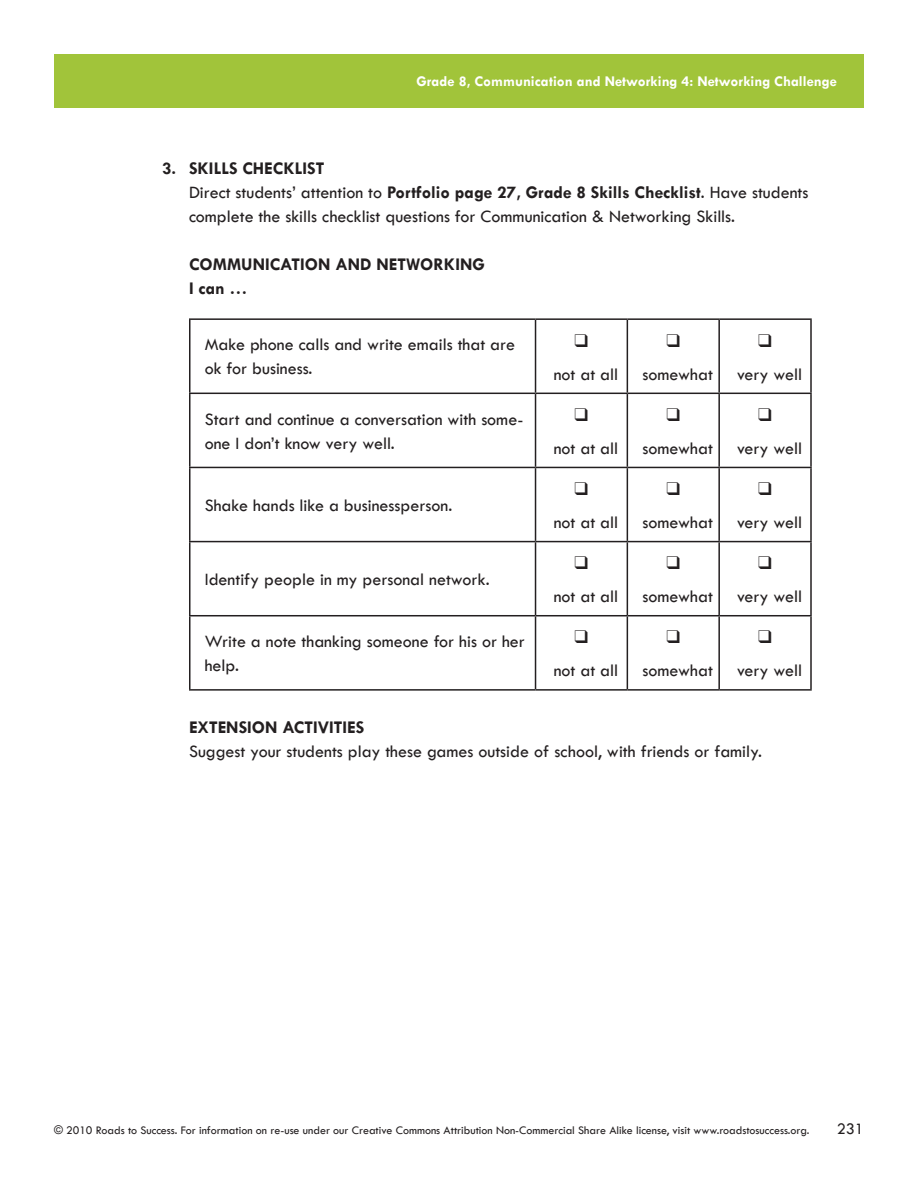
<style>
.page{position:relative;width:918px;height:1188px;background:#fff}
.page>*{position:absolute;margin:0;border:0;box-sizing:border-box;transform-origin:0 0}
.A_ChartText{font:18px/24px "Tw Cen";color:#231f20}
.A_Text_NoSpaceBefore{font:18px/24px "Tw Cen";color:#231f20}
.A_NumberList2{font:700 18px/24px "Tw Cen";color:#231f20}
.t1{font:16.5px "Tw Cen";color:#231f20}
.t2{font:700 15px "Tw Cen";color:#fff}
.t3{font:12px "Tw Cen";color:#231f20}
.s1{font-weight:700}
</style>
<div class="page">
<div style="left:54px;top:54px;width:810px;height:54px;background:#a1c43a"></div>
<hr style="left:189px;top:318px;width:347px;height:2px;background:#231f20">
<hr style="left:189px;top:320px;width:1px;height:73px;background:#231f20">
<hr style="left:536px;top:318px;width:91px;height:2px;background:#231f20">
<hr style="left:535px;top:320px;width:1px;height:73px;background:#231f20">
<hr style="left:627px;top:318px;width:92px;height:2px;background:#231f20">
<hr style="left:627px;top:320px;width:1px;height:73px;background:#231f20">
<hr style="left:719px;top:318px;width:93px;height:2px;background:#231f20">
<hr style="left:718px;top:320px;width:2px;height:73px;background:#231f20">
<hr style="left:810px;top:320px;width:2px;height:73px;background:#231f20">
<hr style="left:189px;top:393px;width:347px;height:1px;background:#231f20">
<hr style="left:189px;top:394px;width:1px;height:73px;background:#231f20">
<hr style="left:536px;top:393px;width:91px;height:1px;background:#231f20">
<hr style="left:535px;top:394px;width:1px;height:73px;background:#231f20">
<hr style="left:627px;top:393px;width:92px;height:1px;background:#231f20">
<hr style="left:627px;top:394px;width:1px;height:73px;background:#231f20">
<hr style="left:719px;top:393px;width:93px;height:1px;background:#231f20">
<hr style="left:718px;top:394px;width:2px;height:73px;background:#231f20">
<hr style="left:810px;top:394px;width:2px;height:73px;background:#231f20">
<hr style="left:189px;top:467px;width:347px;height:1px;background:#231f20">
<hr style="left:189px;top:468px;width:1px;height:73px;background:#231f20">
<hr style="left:536px;top:467px;width:91px;height:1px;background:#231f20">
<hr style="left:535px;top:468px;width:1px;height:73px;background:#231f20">
<hr style="left:627px;top:467px;width:92px;height:1px;background:#231f20">
<hr style="left:627px;top:468px;width:1px;height:73px;background:#231f20">
<hr style="left:719px;top:467px;width:93px;height:1px;background:#231f20">
<hr style="left:718px;top:468px;width:2px;height:73px;background:#231f20">
<hr style="left:810px;top:468px;width:2px;height:73px;background:#231f20">
<hr style="left:189px;top:541px;width:347px;height:1px;background:#231f20">
<hr style="left:189px;top:542px;width:1px;height:73px;background:#231f20">
<hr style="left:536px;top:541px;width:91px;height:1px;background:#231f20">
<hr style="left:535px;top:542px;width:1px;height:73px;background:#231f20">
<hr style="left:627px;top:541px;width:92px;height:1px;background:#231f20">
<hr style="left:627px;top:542px;width:1px;height:73px;background:#231f20">
<hr style="left:719px;top:541px;width:93px;height:1px;background:#231f20">
<hr style="left:718px;top:542px;width:2px;height:73px;background:#231f20">
<hr style="left:810px;top:542px;width:2px;height:73px;background:#231f20">
<hr style="left:189px;top:615px;width:347px;height:1px;background:#231f20">
<hr style="left:189px;top:616px;width:1px;height:73px;background:#231f20">
<hr style="left:536px;top:615px;width:91px;height:1px;background:#231f20">
<hr style="left:535px;top:616px;width:1px;height:73px;background:#231f20">
<hr style="left:627px;top:615px;width:92px;height:1px;background:#231f20">
<hr style="left:627px;top:616px;width:1px;height:73px;background:#231f20">
<hr style="left:719px;top:615px;width:93px;height:1px;background:#231f20">
<hr style="left:718px;top:616px;width:2px;height:73px;background:#231f20">
<hr style="left:810px;top:616px;width:2px;height:73px;background:#231f20">
<hr style="left:189px;top:689px;width:347px;height:2px;background:#231f20">
<hr style="left:536px;top:689px;width:91px;height:2px;background:#231f20">
<hr style="left:627px;top:689px;width:92px;height:2px;background:#231f20">
<hr style="left:719px;top:689px;width:93px;height:2px;background:#231f20">
<p class="t2" style="left:416px;top:72px;width:422px">Grade 8, Communication and Networking 4: Networking Challenge</p>
<p class="A_NumberList2" style="left:162px;top:156px;width:164px">3. SKILLS CHECKLIST</p>
<p class="A_Text_NoSpaceBefore" style="left:189px;top:181px;width:621px">Direct students’ attention to <span class="s1">Portfolio page 27, Grade 8 Skills Checklist</span>. Have students complete the skills checklist questions for Communication &amp; Networking Skills.</p>
<p class="A_NumberList2" style="left:189px;top:252px;width:297px">COMMUNICATION AND NETWORKING<br>I can …</p>
<p class="A_ChartText" style="left:205px;top:333px;width:312px">Make phone calls and write emails that are ok for business.</p>
<p class="A_ChartText" style="left:205px;top:407px;width:320px">Start and continue a conversation with some&shy;one I don’t know very well.</p>
<p class="A_ChartText" style="left:205px;top:493px;width:249px">Shake hands like a businessperson.</p>
<p class="A_ChartText" style="left:205px;top:567px;width:286px">Identify people in my personal network.</p>
<p class="A_ChartText" style="left:205px;top:629px;width:322px">Write a note thanking someone for his or her help.</p>
<p class="A_ChartText" style="left:554px;top:362px;width:66px">not at all</p>
<p class="A_ChartText" style="left:643px;top:362px;width:72px">somewhat</p>
<p class="A_ChartText" style="left:737px;top:362px;width:67px">very well</p>
<p class="A_ChartText" style="left:554px;top:436px;width:66px">not at all</p>
<p class="A_ChartText" style="left:643px;top:436px;width:72px">somewhat</p>
<p class="A_ChartText" style="left:737px;top:436px;width:67px">very well</p>
<p class="A_ChartText" style="left:554px;top:510px;width:66px">not at all</p>
<p class="A_ChartText" style="left:643px;top:510px;width:72px">somewhat</p>
<p class="A_ChartText" style="left:737px;top:510px;width:67px">very well</p>
<p class="A_ChartText" style="left:554px;top:584px;width:66px">not at all</p>
<p class="A_ChartText" style="left:643px;top:584px;width:72px">somewhat</p>
<p class="A_ChartText" style="left:737px;top:584px;width:67px">very well</p>
<p class="A_ChartText" style="left:554px;top:658px;width:66px">not at all</p>
<p class="A_ChartText" style="left:643px;top:658px;width:72px">somewhat</p>
<p class="A_ChartText" style="left:737px;top:658px;width:67px">very well</p>
<p class="A_NumberList2" style="left:189px;top:714px;width:177px">EXTENSION ACTIVITIES</p>
<p class="A_Text_NoSpaceBefore" style="left:189px;top:739px;width:575px">Suggest your students play these games outside of school, with friends or family.</p>
<p class="t3" style="left:54px;top:1123px;width:757px">© 2010 Roads to Success. For information on re-use under our Creative Commons Attribution Non-Commercial Share Alike license, visit www.roadstosuccess.org.</p>
<p class="t1" style="left:837px;top:1119px;width:29px">231</p>
</div>
